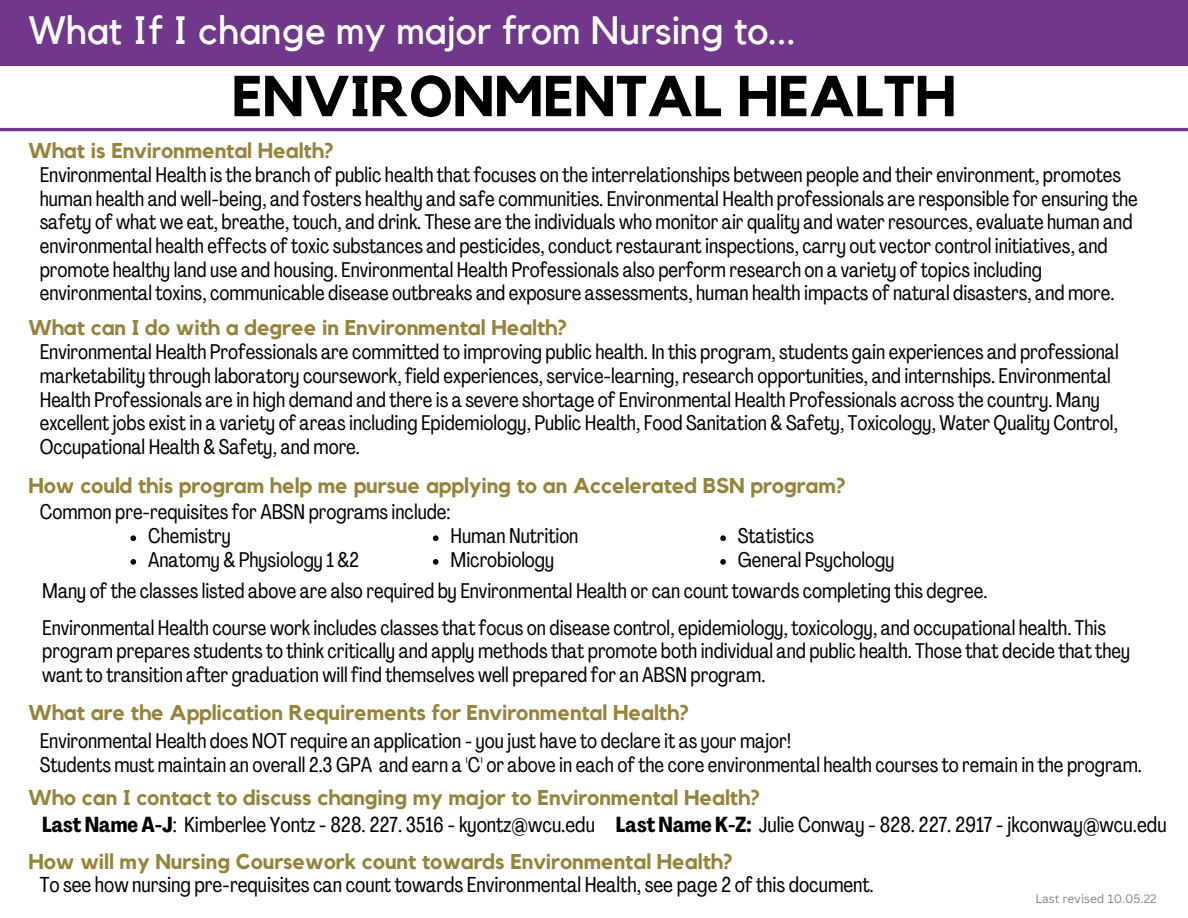
<style>
.page{position:relative;width:1188px;height:918px;background:#fff}
.page>*{position:absolute;margin:0;border:0;box-sizing:border-box;transform-origin:0 0}
.t1{font:700 57px "Kollektif";color:#000}
.t2{font:39.45px "Kollektif";letter-spacing:-.005em;color:#fff}
.t3{font:700 21.45px "Kollektif";letter-spacing:-.005em;color:#96843c}
.t4{font:21.45px "Agrandir Tight";letter-spacing:-.005em;color:#000}
.t5{font:21px/23.7px "Agrandir Tight";letter-spacing:-.005em;color:#000}
.t6{font:11.85px "Canva Sans";color:#858585}
.s1{font-weight:700}
</style>
<div class="page">
<div style="left:0;top:0;width:1188px;height:65px;background:#70378b"></div>
<hr style="left:0;top:128px;width:1188px;height:3px;background:#70378b">
<svg style="left:130px;top:535px;width:6px;height:6px"></svg>
<svg style="left:130px;top:559px;width:6px;height:6px"></svg>
<svg style="left:433px;top:535px;width:6px;height:6px"></svg>
<svg style="left:433px;top:559px;width:6px;height:6px"></svg>
<svg style="left:720px;top:535px;width:6px;height:6px"></svg>
<svg style="left:720px;top:559px;width:6px;height:6px"></svg>
<h2 class="t2" style="left:28px;top:12px;width:769px">What If I change my major from Nursing to...</h2>
<h1 class="t1" style="left:232px;top:70px;width:726px">ENVIRONMENTAL HEALTH</h1>
<p class="t3" style="left:28px;top:140px;width:307px">What is Environmental Health?</p>
<p class="t5" style="left:40px;top:165px;width:1100px">Environmental Health is the branch of public health that focuses on the interrelationships between people and their environment, promotes human health and well-being, and fosters healthy and safe communities. Environmental Health professionals are responsible for ensuring the safety of what we eat, breathe, touch, and drink. These are the individuals who monitor air quality and water resources, evaluate human and environmental health effects of toxic substances and pesticides, conduct restaurant inspections, carry out vector control initiatives, and promote healthy land use and housing. Environmental Health Professionals also perform research on a variety of topics including environmental toxins, communicable disease outbreaks and exposure assessments, human health impacts of natural disasters, and more.</p>
<p class="t5" style="left:40px;top:342px;width:1080px">Environmental Health Professionals are committed to improving public health. In this program, students gain experiences and professional marketability through laboratory coursework, field experiences, service-learning, research opportunities, and internships. Environmental Health Professionals are in high demand and there is a severe shortage of Environmental Health Professionals across the country. Many excellent jobs exist in a variety of areas including Epidemiology, Public Health, Food Sanitation &amp; Safety, Toxicology, Water Quality Control, Occupational Health &amp; Safety, and more.</p>
<p class="t3" style="left:28px;top:317px;width:541px">What can I do with a degree in Environmental Health?</p>
<p class="t3" style="left:28px;top:475px;width:819px">How could this program help me pursue applying to an Accelerated BSN program?</p>
<p class="t5" style="left:148px;top:502px;width:304px;text-indent:-108px">Common pre-requisites for ABSN programs include:<br>Chemistry<br>Anatomy &amp; Physiology 1 &amp;2</p>
<p class="t5" style="left:451px;top:526px;width:129px">Human Nutrition<br>Microbiology</p>
<p class="t5" style="left:738px;top:526px;width:158px">Statistics<br>General Psychology</p>
<p class="t5" style="left:42px;top:581px;width:947px">Many of the classes listed above are also required by Environmental Health or can count towards completing this degree.</p>
<p class="t5" style="left:42px;top:618px;width:1089px">Environmental Health course work includes classes that focus on disease control, epidemiology, toxicology, and occupational health. This program prepares students to think critically and apply methods that promote both individual and public health. Those that decide that they want to transition after graduation will find themselves well prepared for an ABSN program.</p>
<p class="t3" style="left:28px;top:702px;width:662px">What are the Application Requirements for Environmental Health?</p>
<p class="t5" style="left:40px;top:731px;width:1104px">Environmental Health does NOT require an application - you just have to declare it as your major!<br>Students must maintain an overall 2.3 GPA and earn a 'C' or above in each of the core environmental health courses to remain in the program.</p>
<p class="t3" style="left:28px;top:788px;width:733px">Who can I contact to discuss changing my major to Environmental Health?</p>
<p class="t4" style="left:42px;top:816px;width:1126px"><span class="s1">LastNameA-J</span>: Kimberlee Yontz - 828. 227. 3516 - kyontz@wcu.edu <span class="s1">LastNameK-Z:</span> Julie Conway - 828. 227. 2917 - jkconway@wcu.edu</p>
<p class="t3" style="left:28px;top:851px;width:706px">How will my Nursing Coursework count towards Environmental Health?</p>
<p class="t4" style="left:40px;top:876px;width:836px">To see how nursing pre-requisites can count towards Environmental Health, see page 2 of this document.</p>
<p class="t6" style="left:1036px;top:891px;width:123px">Last revised 10.05.22</p>
</div>
